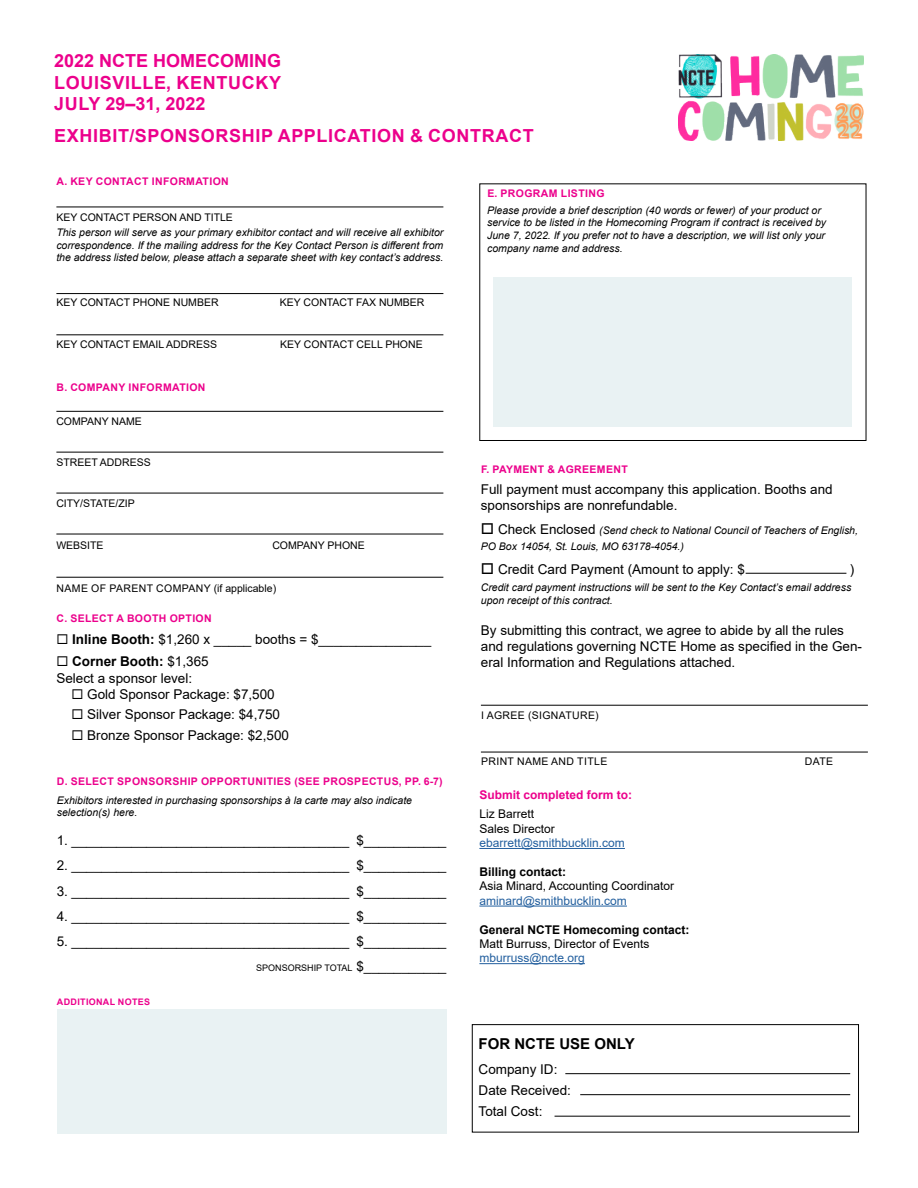
<style>
.page{position:relative;width:918px;height:1188px;background:#fff}
.page>*{position:absolute;margin:0;border:0;box-sizing:border-box;transform-origin:0 0}
.t1{font:700 18px/21.6px "Arial";letter-spacing:.035em;color:#ec008c;text-align:justify}
.t2{font:700 15px "Arial";color:#000}
.t3{font:13.5px/16.2px "Arial";color:#000}
.t4{font:12px/14.4px "Arial";color:#000}
.t5{font:12px "Arial";color:#215e9e}
.t6{font:700 12px "Arial";color:#000}
.t7{font:700 12px "Arial";color:#ec008c}
.t8{font:italic 10.5px/12.6px "Arial";color:#000}
.t9{font:10.5px "Arial";color:#000}
.t10{font:700 10.5px "Arial";letter-spacing:.035em;color:#ec008c}
.t11{font:10.5px "Arial";letter-spacing:.035em;color:#000}
.t12{font:9px "Arial";color:#000}
.t13{font:700 9px "Arial";letter-spacing:.035em;color:#ec008c}
.s1{font-weight:700}
.s2{font-size:13.5px}
.s3{font-style:normal;font-size:13.5px}
</style>
<div class="page">
<hr style="left:56px;top:207px;width:387px;height:1px;background:#000">
<hr style="left:56px;top:293px;width:387px;height:1px;background:#000">
<hr style="left:56px;top:334px;width:387px;height:1px;background:#000">
<hr style="left:56px;top:411px;width:387px;height:1px;background:#000">
<hr style="left:56px;top:452px;width:387px;height:1px;background:#000">
<hr style="left:56px;top:493px;width:387px;height:1px;background:#000">
<hr style="left:56px;top:534px;width:387px;height:1px;background:#000">
<hr style="left:56px;top:577px;width:387px;height:1px;background:#000">
<hr style="left:481px;top:705px;width:387px;height:1px;background:#000">
<hr style="left:481px;top:752px;width:387px;height:1px;background:#000">
<hr style="left:746px;top:573px;width:100px;height:1px;background:#000">
<hr style="left:479px;top:848px;width:146px;height:1px;background:#215e9e">
<hr style="left:479px;top:906px;width:148px;height:1px;background:#215e9e">
<hr style="left:479px;top:963px;width:106px;height:1px;background:#215e9e">
<div style="left:472px;top:1024px;width:387px;height:108px;border:1px solid #000"></div>
<hr style="left:565px;top:1073px;width:285px;height:1px;background:#000">
<hr style="left:580px;top:1094px;width:270px;height:1px;background:#000">
<hr style="left:555px;top:1116px;width:295px;height:1px;background:#000">
<div style="left:479px;top:183px;width:387px;height:258px;border:1px solid #000"></div>
<div style="left:493px;top:277px;width:359px;height:149px;background:#e9f2f3"></div>
<div style="left:57px;top:1010px;width:389px;height:124px;background:#e9f2f3"></div>
<img style="left:679px;top:54px;width:185px;height:86px">
<h1 class="t1" style="left:54px;top:50px;width:229px">2022 NCTE HOMECOMING LOUISVILLE, KENTUCKY JULY 29–31, 2022</h1>
<h1 class="t1" style="left:54px;top:125px;width:481px">EXHIBIT/SPONSORSHIP APPLICATION &amp; CONTRACT</h1>
<p class="t10" style="left:57px;top:174px;width:174px">A. KEY CONTACT INFORMATION</p>
<p class="t9" style="left:56px;top:210px;width:178px">KEY CONTACT PERSON AND TITLE</p>
<p class="t8" style="left:56px;top:226px;width:389px;text-align:justify">This person will serve as your primary exhibitor contact and will receive all exhibitor correspondence. If the mailing address for the Key Contact Person is different from the address listed below, please attach a separate sheet with key contact’s address.</p>
<p class="t9" style="left:56px;top:295px;width:164px">KEY CONTACT PHONE NUMBER</p>
<p class="t9" style="left:280px;top:295px;width:146px">KEY CONTACT FAX NUMBER</p>
<p class="t9" style="left:56px;top:337px;width:162px">KEY CONTACT EMAIL ADDRESS</p>
<p class="t9" style="left:280px;top:337px;width:144px">KEY CONTACT CELL PHONE</p>
<p class="t10" style="left:57px;top:380px;width:150px">B. COMPANY INFORMATION</p>
<p class="t9" style="left:56px;top:414px;width:87px">COMPANY NAME</p>
<p class="t9" style="left:56px;top:455px;width:96px">STREET ADDRESS</p>
<p class="t9" style="left:56px;top:496px;width:80px">CITY/STATE/ZIP</p>
<p class="t9" style="left:56px;top:538px;width:49px">WEBSITE</p>
<p class="t9" style="left:272px;top:538px;width:94px">COMPANY PHONE</p>
<p class="t11" style="left:57px;top:581px;width:221px">NAME OF PARENT COMPANY (if applicable)</p>
<p class="t3" style="left:56px;top:631px;width:376px">◻ <span class="s1">Inline Booth:</span> $1,260 x _____ booths = $_______________</p>
<p class="t3" style="left:56px;top:653px;width:154px">◻ <span class="s1">Corner Booth:</span> $1,365<br>Select a sponsor level:</p>
<p class="t3" style="left:71px;top:686px;width:205px">◻ Gold Sponsor Package: $7,500</p>
<p class="t3" style="left:71px;top:706px;width:210px">◻ Silver Sponsor Package: $4,750</p>
<p class="t3" style="left:71px;top:727px;width:219px">◻ Bronze Sponsor Package: $2,500</p>
<p class="t10" style="left:57px;top:611px;width:157px">C. SELECT A BOOTH OPTION</p>
<p class="t10" style="left:57px;top:774px;width:387px">D. SELECT SPONSORSHIP OPPORTUNITIES (SEE PROSPECTUS, PP. 6-7)</p>
<p class="t8" style="left:57px;top:794px;width:357px">Exhibitors interested in purchasing sponsorships à la carte may also indicate selection(s) here.</p>
<p class="t3" style="left:57px;top:832px;width:391px">1. _____________________________________ $___________</p>
<p class="t3" style="left:57px;top:857px;width:391px">2. _____________________________________ $___________</p>
<p class="t3" style="left:57px;top:883px;width:391px">3. _____________________________________ $___________</p>
<p class="t3" style="left:57px;top:908px;width:391px">4. _____________________________________ $___________</p>
<p class="t3" style="left:57px;top:933px;width:391px">5. _____________________________________ $___________</p>
<p class="t12" style="left:256px;top:962px;width:192px">SPONSORSHIP TOTAL <span class="s2">$___________</span></p>
<p class="t13" style="left:57px;top:995px;width:95px">ADDITIONAL NOTES</p>
<p class="t10" style="left:487px;top:186px;width:119px">E. PROGRAM LISTING</p>
<p class="t8" style="left:487px;top:204px;width:341px">Please provide a brief description (40 words or fewer) of your product or service to be listed in the Homecoming Program if contract is received by June 7, 2022. If you prefer not to have a description, we will list only your company name and address.</p>
<p class="t10" style="left:481px;top:462px;width:148px">F. PAYMENT &amp; AGREEMENT</p>
<p class="t3" style="left:481px;top:481px;width:353px">Full payment must accompany this application. Booths and sponsorships are nonrefundable.</p>
<p class="t8" style="left:481px;top:522px;width:379px;line-height:16.2px">□ <span class="s3">Check Enclosed</span> (Send check to National Council of Teachers of English,<br>PO Box 14054, St. Louis, MO 63178-4054.)</p>
<p class="t3" style="left:481px;top:561px;width:265px">□ Credit Card Payment (Amount to apply: $</p>
<p class="t3" style="left:850px;top:561px;width:6px">)</p>
<p class="t8" style="left:481px;top:581px;width:372px">Credit card payment instructions will be sent to the Key Contact’s email address upon receipt of this contract.</p>
<p class="t3" style="left:481px;top:622px;width:383px">By submitting this contract, we agree to abide by all the rules and regulations governing NCTE Home as specified in the Gen&shy;eral Information and Regulations attached.</p>
<p class="t11" style="left:481px;top:708px;width:119px">I AGREE (SIGNATURE)</p>
<p class="t11" style="left:481px;top:754px;width:128px">PRINT NAME AND TITLE</p>
<p class="t9" style="left:805px;top:754px;width:30px">DATE</p>
<p class="t7" style="left:479px;top:787px;width:154px">Submit completed form to:</p>
<p class="t4" style="left:479px;top:807px;width:77px">Liz Barrett<br>Sales Director</p>
<p class="t5" style="left:479px;top:835px;width:147px">ebarrett@smithbucklin.com</p>
<p class="t6" style="left:479px;top:863px;width:88px">Billing contact:</p>
<p class="t4" style="left:479px;top:879px;width:196px">Asia Minard, Accounting Coordinator</p>
<p class="t5" style="left:479px;top:892px;width:149px">aminard@smithbucklin.com</p>
<p class="t6" style="left:479px;top:921px;width:212px">General NCTE Homecoming contact:</p>
<p class="t4" style="left:479px;top:937px;width:172px">Matt Burruss, Director of Events</p>
<p class="t5" style="left:479px;top:950px;width:107px">mburruss@ncte.org</p>
<p class="t2" style="left:479px;top:1033px;width:158px">FOR NCTE USE ONLY</p>
<p class="t3" style="left:479px;top:1059px;width:94px;line-height:21px">Company ID:<br>Date Received:<br>Total Cost:</p>
</div>
